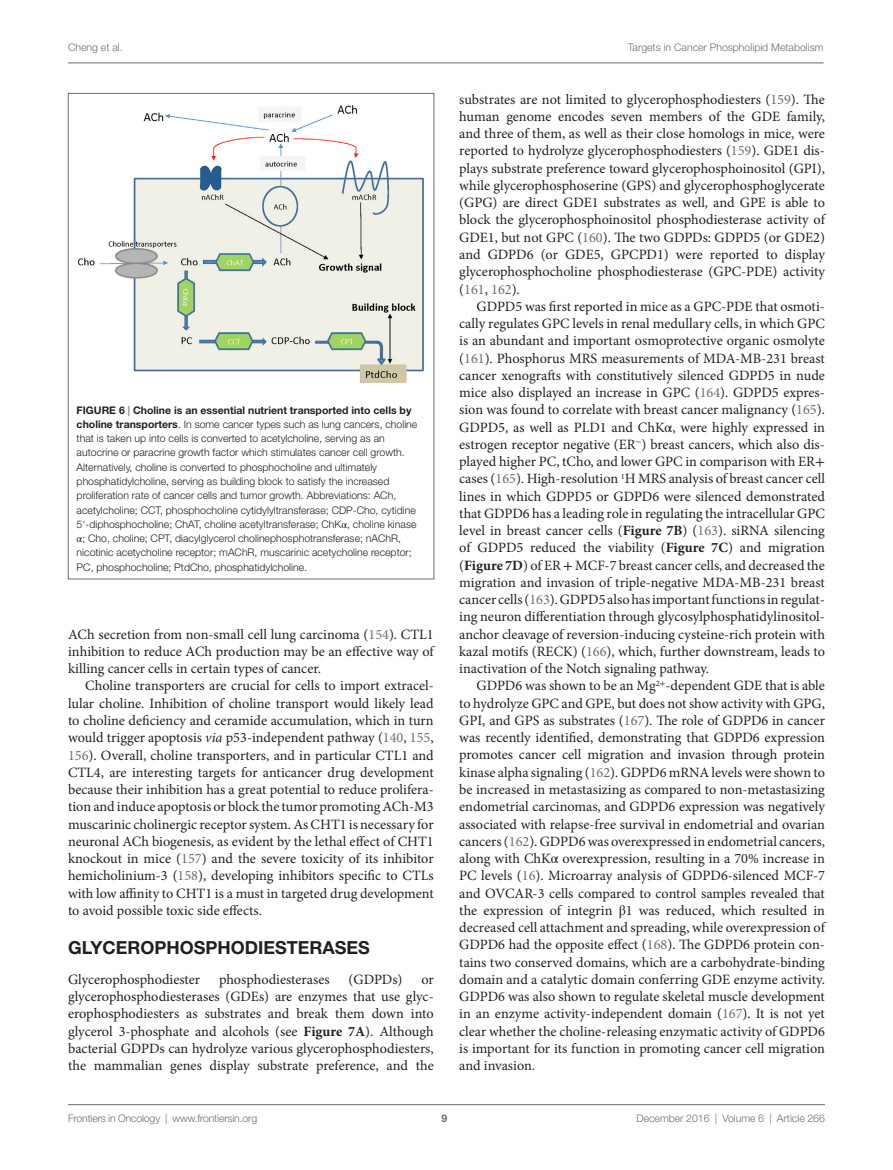
<style>
.page{position:relative;width:893px;height:1170px;background:#fff}
.page>*{position:absolute;margin:0;border:0;box-sizing:border-box;transform-origin:0 0}
.t1{font:700 18px "Helvetica Neue LT Std";color:#231f20}
.t2{font:14.25px/17.2px "Minion Pro";color:#231f20;text-align:justify}
.t3{font:300 10.5px/14.2px "Helvetica Neue LT Std";color:#231f20}
.t4{font:300 10.5px "Helvetica Neue LT Std";color:#6c6d70}
.t5{font:700 10.5px "Helvetica Neue LT Std";color:#6c6d70}
.s1{font-weight:700}
.s2{font-family:"STIX General";font-weight:400}
.s3{color:#6c6d70}
.s4{font-style:italic}
.s5{font-family:"STIX General"}
</style>
<div class="page">
<img style="left:78px;top:105px;width:346px;height:278px">
<hr style="left:68px;top:1104px;width:757px;height:1px;background:#6c6d70">
<hr style="left:68px;top:63px;width:755px;height:1px;background:#6c6d70">
<p class="t4" style="left:68px;top:41px;width:56px">Cheng et al.</p>
<p class="t4" style="left:628px;top:41px;width:197px">Targets in Cancer Phospholipid Metabolism</p>
<p class="t3" style="left:77px;top:402px;width:342px"><span class="s1">Figure 6</span> | <span class="s1">Choline is an essential nutrient transported into cells by choline transporters</span>. In some cancer types such as lung cancers, choline that is taken up into cells is converted to acetylcholine, serving as an autocrine or paracrine growth factor which stimulates cancer cell growth.<br>Alternatively, choline is converted to phosphocholine and ultimately phosphatidylcholine, serving as building block to satisfy the increased proliferation rate of cancer cells and tumor growth. Abbreviations: ACh, acetylcholine; CCT, phosphocholine cytidylyltransferase; CDP-Cho, cytidine 5<span class="s2">′</span>-diphosphocholine; ChAT, choline acetyltransferase; ChK<span class="s2">α</span>, choline kinase <span class="s2">α</span>; Cho, choline; CPT, diacylglycerol cholinephosphotransferase; nAChR, nicotinic acetycholine receptor; mAChR, muscarinic acetycholine receptor; PC, phosphocholine; PtdCho, phosphatidylcholine.</p>
<p class="t2" style="left:68px;top:625px;width:367px">ACh secretion from non-small cell lung carcinoma (<span class="s3">154</span>). CTL1 inhibition to reduce ACh production may be an effective way of killing cancer cells in certain types of cancer.</p>
<p class="t2" style="left:68px;top:677px;width:367px;text-indent:17px">Choline transporters are crucial for cells to import extracel&shy;lular choline. Inhibition of choline transport would likely lead to choline deficiency and ceramide accumulation, which in turn would trigger apoptosis <span class="s4">via</span> p53-independent pathway (<span class="s3">140</span>, <span class="s3">155</span>, <span class="s3">156</span>). Overall, choline transporters, and in particular CTL1 and CTL4, are interesting targets for anticancer drug development because their inhibition has a great potential to reduce prolifera&shy;tion and induce apoptosis or block the tumor promoting ACh-M3 muscarinic cholinergic receptor system. As CHT1 is necessary for neuronal ACh biogenesis, as evident by the lethal effect of CHT1 knockout in mice (<span class="s3">157</span>) and the severe toxicity of its inhibitor hemicholinium-3 (<span class="s3">158</span>), developing inhibitors specific to CTLs with low affinity to CHT1 is a must in targeted drug development to avoid possible toxic side effects.</p>
<p class="t1" style="left:68px;top:936px;width:303px">GLYCEROPHOSPHODIESTERASES</p>
<p class="t2" style="left:68px;top:970px;width:134px">Glycerophosphodiester</p>
<p class="t2" style="left:219px;top:970px;width:112px">phosphodiesterases</p>
<p class="t2" style="left:349px;top:970px;width:55px">(GDPDs)</p>
<p class="t2" style="left:68px;top:970px;width:367px;text-indent:353px">or glycerophosphodiesterases (GDEs) are enzymes that use glyc&shy;erophosphodiesters as substrates and break them down into glycerol 3-phosphate and alcohols (see <span class="s1">Figure 7A</span>). Although bacterial GDPDs can hydrolyze various glycerophosphodiesters, the mammalian genes display substrate preference, and the</p>
<p class="t2" style="left:459px;top:90px;width:367px">substrates are not limited to glycerophosphodiesters (<span class="s3">159</span>). The human genome encodes seven members of the GDE family, and three of them, as well as their close homologs in mice, were reported to hydrolyze glycerophosphodiesters (<span class="s3">159</span>). GDE1 dis&shy;plays substrate preference toward glycerophosphoinositol (GPI), while glycerophosphoserine (GPS) and glycerophosphoglycerate (GPG) are direct GDE1 substrates as well, and GPE is able to block the glycerophosphoinositol phosphodiesterase activity of GDE1, but not GPC (<span class="s3">160</span>). The two GDPDs: GDPD5 (or GDE2) and GDPD6 (or GDE5, GPCPD1) were reported to display glycerophosphocholine phosphodiesterase (GPC-PDE) activity (<span class="s3">161</span>, <span class="s3">162</span>).</p>
<p class="t2" style="left:459px;top:298px;width:367px;text-indent:17px">GDPD5 was first reported in mice as a GPC-PDE that osmoti&shy;cally regulates GPC levels in renal medullary cells, in which GPC is an abundant and important osmoprotective organic osmolyte (<span class="s3">161</span>). Phosphorus MRS measurements of MDA-MB-231 breast cancer xenografts with constitutively silenced GDPD5 in nude mice also displayed an increase in GPC (<span class="s3">164</span>). GDPD5 expres&shy;sion was found to correlate with breast cancer malignancy (<span class="s3">165</span>).<br>GDPD5, as well as PLD1 and ChK<span class="s5">α</span>, were highly expressed in estrogen receptor negative (ER<sup>−</sup>) breast cancers, which also dis&shy;played higher PC, tCho, and lower GPC in comparison with ER<span class="s5">+ </span>cases (<span class="s3">165</span>). High-resolution <sup>1</sup>H MRS analysis of breast cancer cell lines in which GDPD5 or GDPD6 were silenced demonstrated that GDPD6 has a leading role in regulating the intracellular GPC level in breast cancer cells (<span class="s1">Figure 7B</span>) (<span class="s3">163</span>). siRNA silencing of GDPD5 reduced the viability (<span class="s1">Figure 7C</span>) and migration (<span class="s1">Figure 7D</span>) of ER <span class="s5">+</span> MCF-7 breast cancer cells, and decreased the migration and invasion of triple-negative MDA-MB-231 breast cancer cells (<span class="s3">163</span>). GDPD5 also has important functions in regulat&shy;ing neuron differentiation through glycosylphosphatidylinositol&shy;anchor cleavage of reversion-inducing cysteine-rich protein with kazal motifs (RECK) (<span class="s3">166</span>), which, further downstream, leads to inactivation of the Notch signaling pathway.</p>
<p class="t2" style="left:459px;top:677px;width:367px;text-indent:17px">GDPD6 was shown to be an Mg<sup>2</sup><sup>+</sup>-dependent GDE that is able to hydrolyze GPC and GPE, but does not show activity with GPG, GPI, and GPS as substrates (<span class="s3">167</span>). The role of GDPD6 in cancer was recently identified, demonstrating that GDPD6 expression promotes cancer cell migration and invasion through protein kinase alpha signaling (<span class="s3">162</span>). GDPD6 mRNA levels were shown to be increased in metastasizing as compared to non-metastasizing endometrial carcinomas, and GDPD6 expression was negatively associated with relapse-free survival in endometrial and ovarian cancers (<span class="s3">162</span>). GDPD6 was overexpressed in endometrial cancers, along with ChK<span class="s5">α</span> overexpression, resulting in a 70% increase in PC levels (<span class="s3">16</span>). Microarray analysis of GDPD6-silenced MCF-7 and OVCAR-3 cells compared to control samples revealed that the expression of integrin <span class="s5">β</span>1 was reduced, which resulted in decreased cell attachment and spreading, while overexpression of GDPD6 had the opposite effect (<span class="s3">168</span>). The GDPD6 protein con&shy;tains two conserved domains, which are a carbohydrate-binding domain and a catalytic domain conferring GDE enzyme activity.<br>GDPD6 was also shown to regulate skeletal muscle development in an enzyme activity-independent domain (<span class="s3">167</span>). It is not yet clear whether the choline-releasing enzymatic activity of GDPD6 is important for its function in promoting cancer cell migration and invasion.</p>
<p class="t4" style="left:68px;top:1111px;width:191px">Frontiers in Oncology | www.frontiersin.org</p>
<p class="t4" style="left:636px;top:1111px;width:190px">December 2016 | Volume 6 | Article 266</p>
<p class="t5" style="left:441px;top:1111px;width:7px">9</p>
</div>
